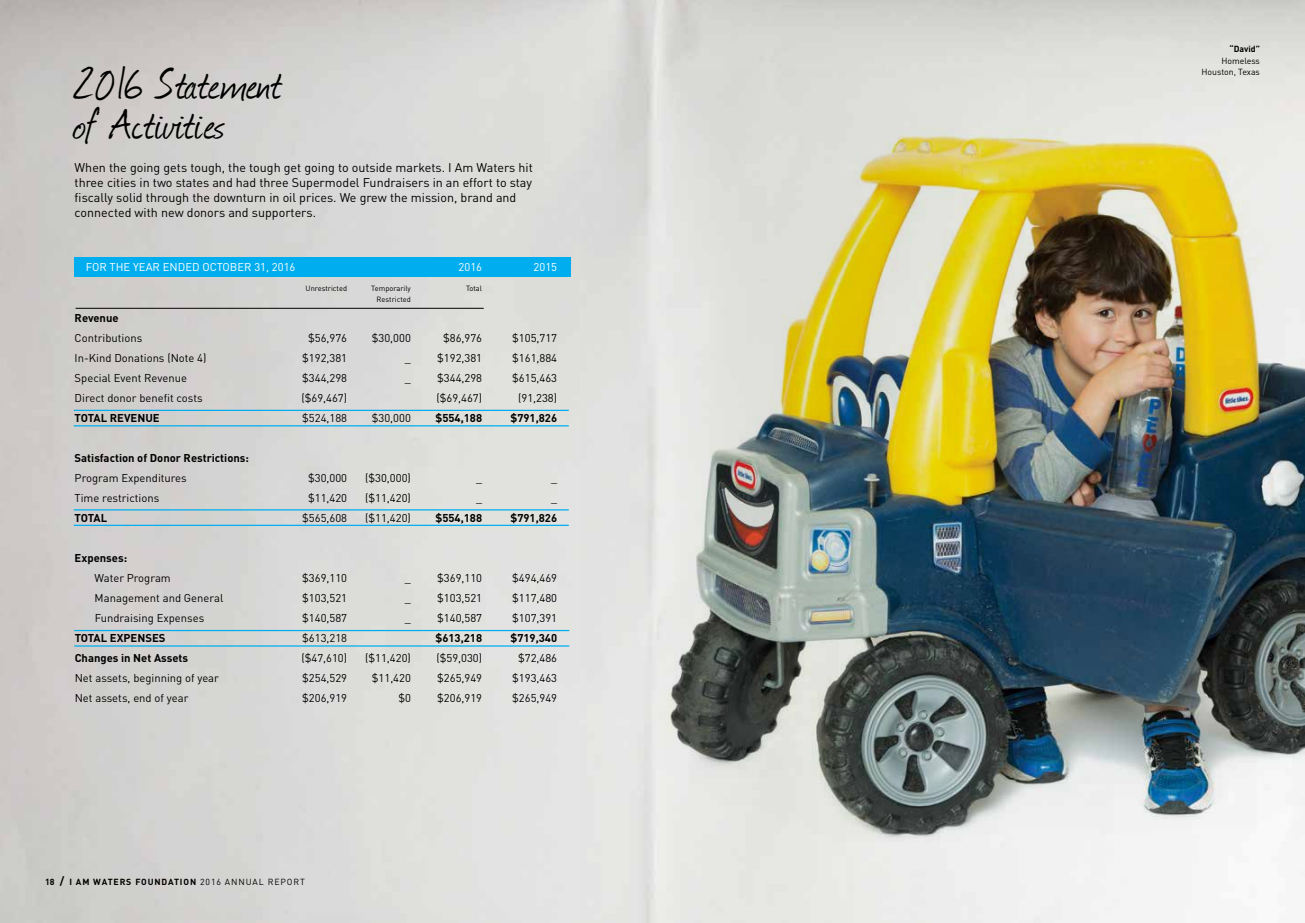
<style>
.page{position:relative;width:1305px;height:923px;background:#fff}
.page>*{position:absolute;margin:0;border:0;box-sizing:border-box;transform-origin:0 0}
.t1{font:50px/40px "Journal";color:#000}
.t2{font:12.5px/15px "DIN";color:#000}
.t3{font:11.25px "DIN";color:#000}
.t4{font:700 11.25px "DIN";color:#000}
.t5{font:11.25px "DIN";color:#fff}
.t6{font:700 8.75px "DIN";letter-spacing:.095em;color:#000}
.t7{font:8.75px/11.2px "DIN";color:#000;text-align:right}
.t8{font:7.5px "DIN";color:#000}
.s1{font-size:11.25px}
.s2{font-weight:400}
</style>
<div class="page">
<img style="left:0;top:0;width:1305px;height:922px">
<div style="left:74px;top:257px;width:497px;height:19px;background:#00aeef"></div>
<hr style="left:76px;top:308px;width:408px;height:1px;background:#000">
<hr style="left:74px;top:410px;width:495px;height:1px;background:#00aeef">
<hr style="left:74px;top:425px;width:495px;height:1px;background:#00aeef">
<hr style="left:74px;top:509px;width:495px;height:1px;background:#00aeef">
<hr style="left:74px;top:524px;width:495px;height:2px;background:#00aeef">
<hr style="left:74px;top:630px;width:495px;height:1px;background:#00aeef">
<hr style="left:74px;top:645px;width:495px;height:1px;background:#00aeef">
<img style="left:582px;top:71px;width:723px;height:851px">
<h1 class="t1" style="left:74px;top:63px;width:210px">2016 Statement of Activities</h1>
<p class="t2" style="left:75px;top:159px;width:460px">When the going gets tough, the tough get going to outside markets. I Am Waters hit three cities in two states and had three Supermodel Fundraisers in an effort to stay fiscally solid through the downturn in oil prices. We grew the mission, brand and connected with new donors and supporters.</p>
<p class="t5" style="left:86px;top:260px;width:211px">FOR THE YEAR ENDED OCTOBER 31, 2016</p>
<p class="t5" style="left:459px;top:260px;width:25px">2016</p>
<p class="t5" style="left:534px;top:260px;width:25px">2015</p>
<p class="t8" style="left:306px;top:283px;width:43px">Unrestricted</p>
<p class="t8" style="left:371px;top:283px;width:41px">Temporarily</p>
<p class="t8" style="left:466px;top:283px;width:18px">Total</p>
<p class="t8" style="left:377px;top:295px;width:36px">Restricted</p>
<p class="t4" style="left:75px;top:311px;width:46px">Revenue</p>
<p class="t3" style="left:75px;top:331px;width:69px">Contributions</p>
<p class="t3" style="left:308px;top:331px;width:41px">$56,976</p>
<p class="t3" style="left:372px;top:331px;width:41px">$30,000</p>
<p class="t3" style="left:443px;top:331px;width:41px">$86,976</p>
<p class="t3" style="left:512px;top:331px;width:46px">$105,717</p>
<p class="t3" style="left:75px;top:351px;width:133px">In-Kind Donations (Note 4)</p>
<p class="t3" style="left:302px;top:351px;width:46px">$192,381</p>
<p class="t3" style="left:405px;top:351px;width:8px">_</p>
<p class="t3" style="left:437px;top:351px;width:46px">$192,381</p>
<p class="t3" style="left:512px;top:351px;width:46px">$161,884</p>
<p class="t3" style="left:75px;top:371px;width:114px">Special Event Revenue</p>
<p class="t3" style="left:302px;top:371px;width:46px">$344,298</p>
<p class="t3" style="left:405px;top:371px;width:8px">_</p>
<p class="t3" style="left:437px;top:371px;width:46px">$344,298</p>
<p class="t3" style="left:512px;top:371px;width:46px">$615,463</p>
<p class="t3" style="left:75px;top:391px;width:130px">Direct donor benefit costs</p>
<p class="t3" style="left:301px;top:391px;width:47px">($69,467)</p>
<p class="t3" style="left:436px;top:391px;width:47px">($69,467)</p>
<p class="t3" style="left:518px;top:391px;width:41px">(91,238)</p>
<p class="t4" style="left:75px;top:411px;width:87px">TOTAL REVENUE</p>
<p class="t3" style="left:302px;top:411px;width:46px">$524,188</p>
<p class="t3" style="left:372px;top:411px;width:41px">$30,000</p>
<p class="t4" style="left:435px;top:411px;width:48px">$554,188</p>
<p class="t4" style="left:510px;top:411px;width:48px">$791,826</p>
<p class="t4" style="left:75px;top:451px;width:176px">Satisfaction of Donor Restrictions:</p>
<p class="t3" style="left:75px;top:471px;width:114px">Program Expenditures</p>
<p class="t3" style="left:308px;top:471px;width:41px">$30,000</p>
<p class="t3" style="left:365px;top:471px;width:47px">($30,000)</p>
<p class="t3" style="left:476px;top:471px;width:8px">_</p>
<p class="t3" style="left:551px;top:471px;width:8px">_</p>
<p class="t3" style="left:75px;top:491px;width:86px">Time restrictions</p>
<p class="t3" style="left:308px;top:491px;width:41px">$11,420</p>
<p class="t3" style="left:365px;top:491px;width:47px">($11,420)</p>
<p class="t3" style="left:476px;top:491px;width:8px">_</p>
<p class="t3" style="left:551px;top:491px;width:8px">_</p>
<p class="t4" style="left:75px;top:511px;width:34px">TOTAL</p>
<p class="t3" style="left:302px;top:511px;width:46px">$565,608</p>
<p class="t3" style="left:365px;top:511px;width:47px">($11,420)</p>
<p class="t4" style="left:435px;top:511px;width:48px">$554,188</p>
<p class="t4" style="left:510px;top:511px;width:48px">$791,826</p>
<p class="t4" style="left:75px;top:551px;width:54px">Expenses:</p>
<p class="t3" style="left:95px;top:571px;width:78px">Water Program</p>
<p class="t3" style="left:302px;top:571px;width:46px">$369,110</p>
<p class="t3" style="left:405px;top:571px;width:8px">_</p>
<p class="t3" style="left:437px;top:571px;width:46px">$369,110</p>
<p class="t3" style="left:512px;top:571px;width:46px">$494,469</p>
<p class="t3" style="left:95px;top:591px;width:130px">Management and General</p>
<p class="t3" style="left:302px;top:591px;width:46px">$103,521</p>
<p class="t3" style="left:405px;top:591px;width:8px">_</p>
<p class="t3" style="left:437px;top:591px;width:46px">$103,521</p>
<p class="t3" style="left:512px;top:591px;width:46px">$117,480</p>
<p class="t3" style="left:95px;top:611px;width:111px">Fundraising Expenses</p>
<p class="t3" style="left:302px;top:611px;width:46px">$140,587</p>
<p class="t3" style="left:405px;top:611px;width:8px">_</p>
<p class="t3" style="left:437px;top:611px;width:46px">$140,587</p>
<p class="t3" style="left:512px;top:611px;width:46px">$107,391</p>
<p class="t4" style="left:75px;top:631px;width:92px">TOTAL EXPENSES</p>
<p class="t3" style="left:302px;top:631px;width:46px">$613,218</p>
<p class="t4" style="left:435px;top:631px;width:48px">$613,218</p>
<p class="t4" style="left:510px;top:631px;width:48px">$719,340</p>
<p class="t4" style="left:75px;top:651px;width:115px">Changes in Net Assets</p>
<p class="t3" style="left:301px;top:651px;width:47px">($47,610)</p>
<p class="t3" style="left:365px;top:651px;width:47px">($11,420)</p>
<p class="t3" style="left:436px;top:651px;width:47px">($59,030)</p>
<p class="t3" style="left:518px;top:651px;width:41px">$72,486</p>
<p class="t3" style="left:75px;top:671px;width:146px">Net assets, beginning of year</p>
<p class="t3" style="left:302px;top:671px;width:46px">$254,529</p>
<p class="t3" style="left:372px;top:671px;width:41px">$11,420</p>
<p class="t3" style="left:437px;top:671px;width:46px">$265,949</p>
<p class="t3" style="left:512px;top:671px;width:46px">$193,463</p>
<p class="t3" style="left:75px;top:691px;width:115px">Net assets, end of year</p>
<p class="t3" style="left:302px;top:691px;width:46px">$206,919</p>
<p class="t3" style="left:398px;top:691px;width:14px">$0</p>
<p class="t3" style="left:437px;top:691px;width:46px">$206,919</p>
<p class="t3" style="left:512px;top:691px;width:46px">$265,949</p>
<p class="t6" style="left:45px;top:875px;width:261px">18 <span class="s1">/</span> I AM WATERS FOUNDATION <span class="s2">2016 ANNUAL REPORT</span></p>
<p class="t6" style="left:1229px;top:43px;width:32px">“David”</p>
<p class="t7" style="left:1201px;top:55px;width:60px">Homeless<br>Houston, Texas</p>
</div>
